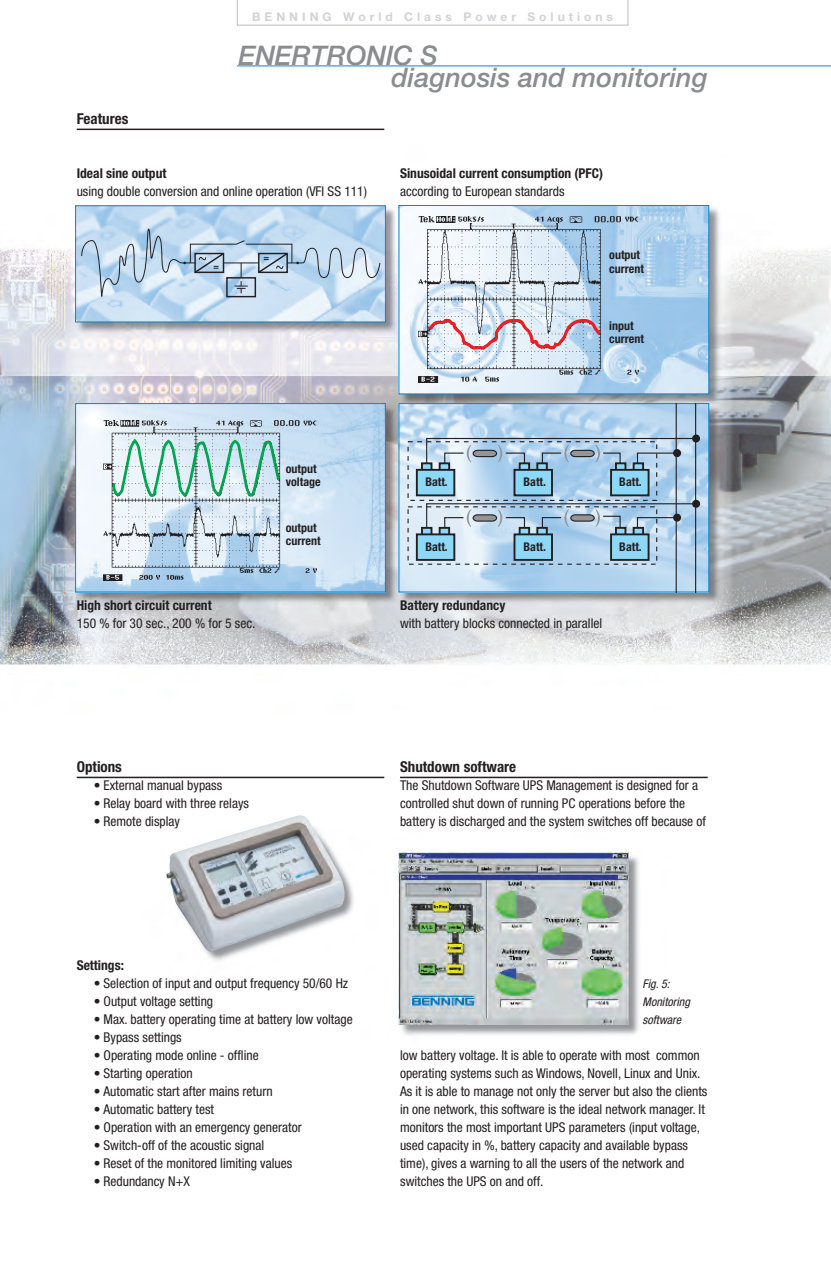
<style>
.page{position:relative;width:831px;height:1263px;background:#fff}
.page>*{position:absolute;margin:0;border:0;box-sizing:border-box;transform-origin:0 0}
.t1{font:italic 500 27px/21.9px "Helvetica Neue LT Pro";color:#8a8c8f}
.t2{font:700 condensed 15px "Helvetica Neue LT Pro";color:#231f20}
.t3{font:condensed 13.5px/18px "Helvetica Neue LT Pro";color:#231f20}
.t4{font:700 condensed 13.5px "Helvetica Neue LT Pro";color:#231f20}
.t5{font:700 condensed 12px/13.5px "Helvetica Neue LT Pro";color:#231f20}
.t6{font:700 12px "Helvetica Neue LT Pro";letter-spacing:.335em;color:#d1d2d4}
.t7{font:italic condensed 12px/18px "Helvetica Neue LT Pro";color:#231f20}
</style>
<div class="page">
<img style="left:0;top:0;width:830px;height:1035px">
<svg style="left:237px;top:0;width:391px;height:26px"></svg>
<hr style="left:237px;top:65px;width:593px;height:1px;background:#0089cf">
<img style="left:166px;top:815px;width:178px;height:137px">
<img style="left:77px;top:207px;width:307px;height:113px">
<div style="left:75px;top:205px;width:311px;height:117px;border:1px solid #0089cf"></div>
<svg style="left:81px;top:224px;width:300px;height:80px;background:#bbd2e6"></svg>
<img style="left:400px;top:207px;width:307px;height:185px">
<div style="left:398px;top:205px;width:311px;height:189px;border:1px solid #0089cf"></div>
<img style="left:418px;top:217px;width:220px;height:165px">
<svg style="left:425px;top:317px;width:179px;height:36px;background:#d2c8d4"></svg>
<img style="left:77px;top:405px;width:307px;height:185px">
<div style="left:75px;top:403px;width:311px;height:189px;border:1px solid #0089cf"></div>
<img style="left:103px;top:421px;width:213px;height:160px">
<svg style="left:112px;top:436px;width:169px;height:63px;background:#b9dcd8"></svg>
<img style="left:400px;top:405px;width:307px;height:185px">
<div style="left:398px;top:403px;width:311px;height:189px;border:1px solid #0089cf"></div>
<div style="left:692px;top:500px;width:8px;height:8px;background:#231f20;border-radius:50%"></div>
<svg style="left:425px;top:503px;width:268px;height:46px;background:#b0c8dc"></svg>
<div style="left:692px;top:434px;width:8px;height:8px;background:#231f20;border-radius:50%"></div>
<svg style="left:425px;top:437px;width:268px;height:47px;background:#acc7dd"></svg>
<div style="left:422px;top:528px;width:9px;height:13px;background:#8dd7f7"></div>
<div style="left:421px;top:527px;width:11px;height:15px;border:2px solid #231f20"></div>
<div style="left:439px;top:528px;width:10px;height:13px;background:#8dd7f7"></div>
<div style="left:438px;top:527px;width:12px;height:15px;border:2px solid #231f20"></div>
<div style="left:417px;top:534px;width:37px;height:26px;background:#8dd7f7"></div>
<div style="left:416px;top:533px;width:39px;height:28px;border:2px solid #231f20"></div>
<div style="left:616px;top:528px;width:9px;height:13px;background:#8dd7f7"></div>
<div style="left:615px;top:527px;width:11px;height:15px;border:2px solid #231f20"></div>
<div style="left:633px;top:528px;width:10px;height:13px;background:#8dd7f7"></div>
<div style="left:632px;top:527px;width:12px;height:15px;border:2px solid #231f20"></div>
<div style="left:611px;top:534px;width:37px;height:26px;background:#8dd7f7"></div>
<div style="left:610px;top:533px;width:39px;height:28px;border:2px solid #231f20"></div>
<svg style="left:424px;top:465px;width:5px;height:4px"></svg>
<div style="left:421px;top:462px;width:11px;height:15px;border:2px solid #231f20"></div>
<svg style="left:441px;top:465px;width:6px;height:4px"></svg>
<div style="left:438px;top:462px;width:12px;height:15px;border:2px solid #231f20"></div>
<div style="left:417px;top:470px;width:37px;height:25px;background:#8dd7f7"></div>
<div style="left:416px;top:469px;width:39px;height:27px;border:2px solid #231f20"></div>
<svg style="left:618px;top:465px;width:5px;height:4px"></svg>
<div style="left:615px;top:462px;width:11px;height:15px;border:2px solid #231f20"></div>
<svg style="left:635px;top:465px;width:6px;height:4px"></svg>
<div style="left:632px;top:462px;width:12px;height:15px;border:2px solid #231f20"></div>
<div style="left:611px;top:470px;width:37px;height:25px;background:#8dd7f7"></div>
<div style="left:610px;top:469px;width:39px;height:27px;border:2px solid #231f20"></div>
<svg style="left:521px;top:465px;width:6px;height:4px"></svg>
<div style="left:518px;top:462px;width:12px;height:15px;border:2px solid #231f20"></div>
<svg style="left:539px;top:465px;width:5px;height:4px"></svg>
<div style="left:536px;top:462px;width:11px;height:15px;border:2px solid #231f20"></div>
<div style="left:514px;top:470px;width:38px;height:25px;background:#8dd7f7"></div>
<div style="left:513px;top:469px;width:40px;height:27px;border:2px solid #231f20"></div>
<div style="left:519px;top:528px;width:10px;height:13px;background:#8dd7f7"></div>
<div style="left:518px;top:527px;width:12px;height:15px;border:2px solid #231f20"></div>
<div style="left:537px;top:528px;width:9px;height:13px;background:#8dd7f7"></div>
<div style="left:536px;top:527px;width:11px;height:15px;border:2px solid #231f20"></div>
<div style="left:514px;top:534px;width:38px;height:26px;background:#8dd7f7"></div>
<div style="left:513px;top:533px;width:40px;height:28px;border:2px solid #231f20"></div>
<hr style="left:675px;top:403px;width:1px;height:189px;background:#231f20">
<hr style="left:695px;top:403px;width:1px;height:189px;background:#231f20">
<div style="left:407px;top:441px;width:250px;height:60px;border:1px dashed #231f20"></div>
<hr style="left:77px;top:777px;width:307px;height:1px;background:#231f20">
<hr style="left:400px;top:777px;width:307px;height:1px;background:#231f20">
<hr style="left:77px;top:129px;width:307px;height:1px;background:#231f20">
<img style="left:398px;top:852px;width:230px;height:173px">
<p class="t6" style="left:252px;top:12px;width:362px">BENNING World Class Power Solutions</p>
<p class="t2" style="left:77px;top:114px;width:53px">Features</p>
<h1 class="t1" style="left:391px;top:47px;width:318px;text-indent:-153px">ENERTRONIC S<br>diagnosis and monitoring</h1>
<p class="t4" style="left:77px;top:169px;width:91px">Ideal sine output</p>
<p class="t3" style="left:77px;top:184px;width:292px">using double conversion and online operation (VFI SS 111)</p>
<p class="t4" style="left:400px;top:169px;width:204px">Sinusoidal current consumption (PFC)</p>
<p class="t3" style="left:400px;top:184px;width:166px">according to European standards</p>
<p class="t5" style="left:609px;top:249px;width:36px">output current</p>
<p class="t5" style="left:609px;top:319px;width:36px">input current</p>
<p class="t4" style="left:77px;top:601px;width:136px">High short circuit current</p>
<p class="t3" style="left:77px;top:616px;width:180px">150 % for 30 sec., 200 % for 5 sec.</p>
<p class="t5" style="left:286px;top:463px;width:36px">output voltage</p>
<p class="t5" style="left:286px;top:522px;width:36px">output current</p>
<p class="t5" style="left:425px;top:476px;width:24px">Batt.</p>
<p class="t5" style="left:523px;top:476px;width:24px">Batt.</p>
<p class="t5" style="left:619px;top:476px;width:24px">Batt.</p>
<p class="t5" style="left:425px;top:541px;width:24px">Batt.</p>
<p class="t5" style="left:523px;top:541px;width:24px">Batt.</p>
<p class="t5" style="left:619px;top:541px;width:24px">Batt.</p>
<p class="t4" style="left:400px;top:601px;width:107px">Battery redundancy</p>
<p class="t3" style="left:400px;top:616px;width:203px">with battery blocks connected in parallel</p>
<p class="t2" style="left:77px;top:762px;width:47px">Options</p>
<p class="t3" style="left:94px;top:778px;width:130px">• External manual bypass</p>
<p class="t3" style="left:94px;top:796px;width:157px">• Relay board with three relays</p>
<p class="t3" style="left:94px;top:814px;width:88px">• Remote display</p>
<p class="t2" style="left:400px;top:762px;width:118px">Shutdown software</p>
<p class="t3" style="left:400px;top:778px;width:307px">The Shutdown Software UPS Management is designed for a controlled shut down of running PC operations before the battery is discharged and the system switches off because of</p>
<p class="t4" style="left:77px;top:961px;width:49px">Settings:</p>
<p class="t3" style="left:94px;top:976px;width:256px">• Selection of input and output frequency 50/60 Hz</p>
<p class="t3" style="left:94px;top:994px;width:121px">• Output voltage setting</p>
<p class="t3" style="left:94px;top:1012px;width:260px">• Max. battery operating time at battery low voltage</p>
<p class="t3" style="left:94px;top:1030px;width:89px">• Bypass settings</p>
<p class="t3" style="left:94px;top:1048px;width:166px">• Operating mode online - offline</p>
<p class="t3" style="left:94px;top:1066px;width:100px">• Starting operation</p>
<p class="t3" style="left:94px;top:1084px;width:180px">• Automatic start after mains return</p>
<p class="t3" style="left:94px;top:1102px;width:122px">• Automatic battery test</p>
<p class="t3" style="left:94px;top:1120px;width:209px">• Operation with an emergency generator</p>
<p class="t3" style="left:94px;top:1138px;width:172px">• Switch-off of the acoustic signal</p>
<p class="t3" style="left:94px;top:1156px;width:200px">• Reset of the monitored limiting values</p>
<p class="t3" style="left:94px;top:1174px;width:98px">• Redundancy N+X</p>
<p class="t7" style="left:642px;top:976px;width:49px">Fig. 5:<br>Monitoring software</p>
<p class="t3" style="left:400px;top:1048px;width:309px">low battery voltage. It is able to operate with most common operating systems such as Windows, Novell, Linux and Unix.<br>As it is able to manage not only the server but also the clients in one network, this software is the ideal network manager. It monitors the most important UPS parameters (input voltage, used capacity in %, battery capacity and available bypass time), gives a warning to all the users of the network and switches the UPS on and off.</p>
</div>
